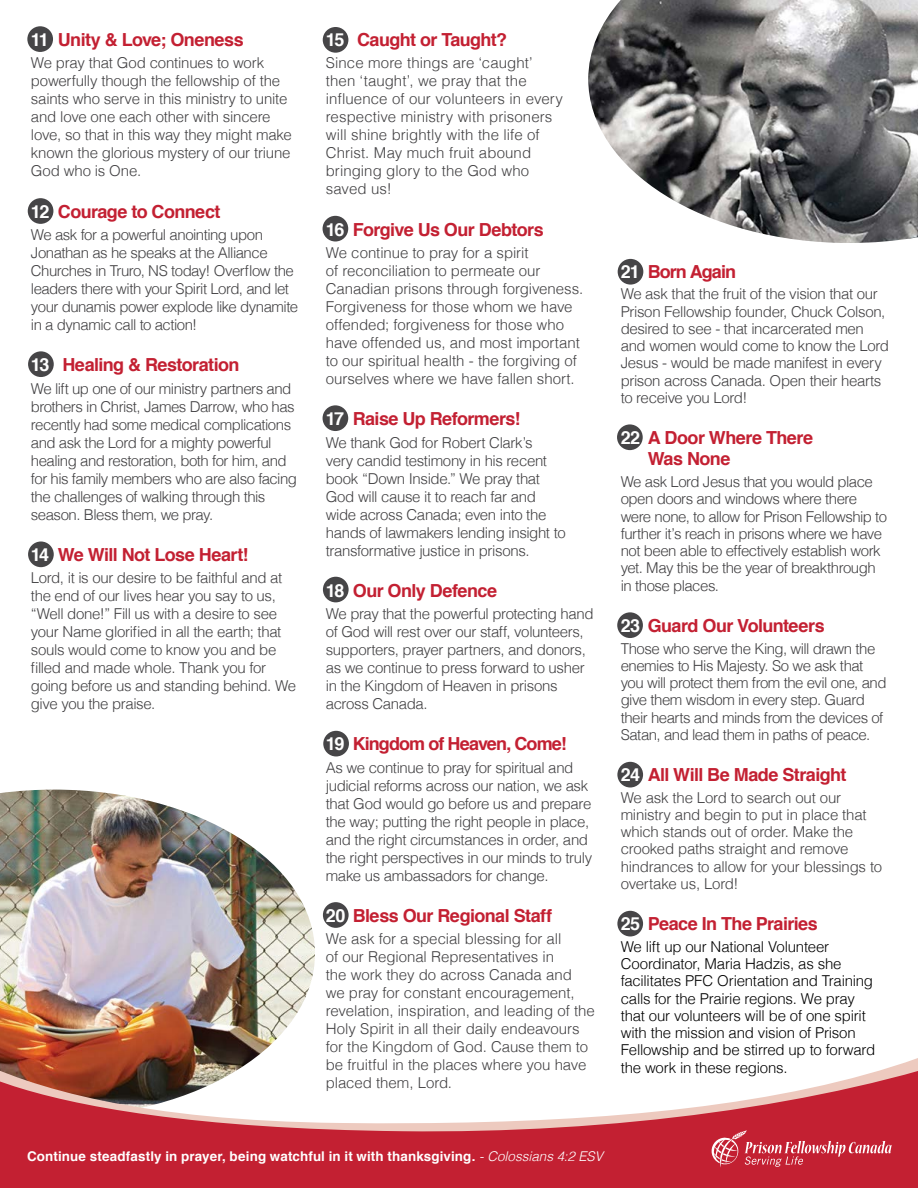
<style>
.page{position:relative;width:918px;height:1188px;background:#fff}
.page>*{position:absolute;margin:0;border:0;box-sizing:border-box;transform-origin:0 0}
.t1{font:700 18px/21.6px "Helvetica";letter-spacing:-.03em;color:#c32032}
.t2{font:700 18px "Helvetica";letter-spacing:-.05em;color:#c32032}
.t3{font:300 15px/18px "Helvetica";letter-spacing:-.025em;color:#414042}
.t4{font:300 15px/18px "Helvetica";letter-spacing:-.005em;color:#414042}
.t5{font:300 15px/17.2px "Helvetica";letter-spacing:-.015em;color:#000}
.t6{font:300 15px/18px "Helvetica";letter-spacing:.005em;color:#414042}
.t7{font:700 13.35px "Helvetica";letter-spacing:.01em;color:#fff}
.s1{color:#fff}
.s2{font-weight:300;font-style:italic}
</style>
<div class="page">
<div style="left:28px;top:351px;width:26px;height:26px;background:#464547;border-radius:50%"></div>
<div style="left:28px;top:541px;width:26px;height:26px;background:#464547;border-radius:50%"></div>
<div style="left:27px;top:26px;width:26px;height:26px;background:#464547;border-radius:50%"></div>
<div style="left:28px;top:198px;width:25px;height:26px;background:#464547;border-radius:50%"></div>
<div style="left:323px;top:731px;width:26px;height:25px;background:#464547;border-radius:50%"></div>
<div style="left:617px;top:612px;width:26px;height:26px;background:#464547;border-radius:50%"></div>
<div style="left:617px;top:762px;width:26px;height:26px;background:#464547;border-radius:50%"></div>
<div style="left:617px;top:424px;width:26px;height:26px;background:#464547;border-radius:50%"></div>
<div style="left:618px;top:259px;width:25px;height:26px;background:#464547;border-radius:50%"></div>
<div style="left:323px;top:577px;width:26px;height:25px;background:#464547;border-radius:50%"></div>
<div style="left:323px;top:405px;width:25px;height:26px;background:#464547;border-radius:50%"></div>
<div style="left:323px;top:216px;width:25px;height:26px;background:#464547;border-radius:50%"></div>
<div style="left:323px;top:27px;width:25px;height:26px;background:#464547;border-radius:50%"></div>
<img style="left:588px;top:0;width:330px;height:243px">
<img style="left:0;top:790px;width:174px;height:18px">
<img style="left:0;top:808px;width:918px;height:380px">
<svg style="left:710px;top:1131px;width:182px;height:37px;background:#cb4150"></svg>
<p class="t1" style="left:31px;top:29px;width:214px"><span class="s1">11</span> Unity &amp; Love; Oneness</p>
<p class="t3" style="left:31px;top:53px;width:263px">We pray that God continues to work powerfully though the fellowship of the saints who serve in this ministry to unite and love one each other with sincere love, so that in this way they might make known the glorious mystery of our triune God who is One.</p>
<p class="t1" style="left:31px;top:201px;width:191px"><span class="s1">12</span> Courage to Connect</p>
<p class="t3" style="left:31px;top:225px;width:269px">We ask for a powerful anointing upon Jonathan as he speaks at the Alliance Churches in Truro, NS today! Overflow the leaders there with your Spirit Lord, and let your dunamis power explode like dynamite in a dynamic call to action!</p>
<p class="t1" style="left:31px;top:354px;width:210px"><span class="s1">13</span> Healing &amp; Restoration</p>
<p class="t3" style="left:31px;top:378px;width:268px">We lift up one of our ministry partners and brothers in Christ, James Darrow, who has recently had some medical complications and ask the Lord for a mighty powerful healing and restoration, both for him, and for his family members who are also facing the challenges of walking through this season. Bless them, we pray.</p>
<p class="t1" style="left:31px;top:544px;width:219px"><span class="s1">14</span> We Will Not Lose Heart!</p>
<p class="t3" style="left:31px;top:568px;width:267px">Lord, it is our desire to be faithful and at the end of our lives hear you say to us, “Well done!” Fill us with a desire to see your Name glorified in all the earth; that souls would come to know you and be filled and made whole. Thank you for going before us and standing behind. We give you the praise.</p>
<p class="t1" style="left:326px;top:29px;width:183px"><span class="s1">15</span> Caught or Taught?</p>
<p class="t6" style="left:326px;top:53px;width:239px">Since more things are ‘caught’ then ‘taught’, we pray that the influence of our volunteers in every respective ministry with prisoners will shine brightly with the life of<br>Christ. May much fruit abound bringing glory to the God who saved us!</p>
<p class="t1" style="left:326px;top:219px;width:219px"><span class="s1">16</span> Forgive Us Our Debtors</p>
<p class="t4" style="left:326px;top:243px;width:259px">We continue to pray for a spirit<br>of reconciliation to permeate our Canadian prisons through forgiveness.<br>Forgiveness for those whom we have offended; forgiveness for those who have offended us, and most important to our spiritual health - the forgiving of ourselves where we have fallen short.</p>
<p class="t1" style="left:326px;top:408px;width:196px"><span class="s1">17</span> Raise Up Reformers!</p>
<p class="t3" style="left:326px;top:432px;width:241px">We thank God for Robert Clark’s<br>very candid testimony in his recent book “Down Inside.” We pray that God will cause it to reach far and wide across Canada; even into the hands of lawmakers lending insight to transformative justice in prisons.</p>
<p class="t1" style="left:326px;top:580px;width:173px"><span class="s1">18</span> Our Only Defence</p>
<p class="t3" style="left:326px;top:604px;width:269px">We pray that the powerful protecting hand of God will rest over our staff, volunteers, supporters, prayer partners, and donors, as we continue to press forward to usher in the Kingdom of Heaven in prisons across Canada.</p>
<p class="t2" style="left:326px;top:729px;width:242px"><span class="s1">19</span> Kingdom of Heaven, Come!</p>
<p class="t3" style="left:326px;top:757px;width:268px">As we continue to pray for spiritual and judicial reforms across our nation, we ask that God would go before us and prepare the way; putting the right people in place, and the right circumstances in order, and the right perspectives in our minds to truly make us ambassadors for change.</p>
<p class="t1" style="left:326px;top:905px;width:228px"><span class="s1">20</span> Bless Our Regional Staff</p>
<p class="t4" style="left:326px;top:929px;width:271px">We ask for a special blessing for all<br>of our Regional Representatives in<br>the work they do across Canada and<br>we pray for constant encouragement, revelation, inspiration, and leading of the Holy Spirit in all their daily endeavours for the Kingdom of God. Cause them to be fruitful in the places where you have placed them, Lord.</p>
<p class="t2" style="left:621px;top:257px;width:117px"><span class="s1">21</span> Born Again</p>
<p class="t3" style="left:621px;top:284px;width:270px;line-height:17.2px">We ask that the fruit of the vision that our Prison Fellowship founder, Chuck Colson, desired to see - that incarcerated men and women would come to know the Lord Jesus - would be made manifest in every prison across Canada. Open their hearts to receive you Lord!</p>
<p class="t1" style="left:648px;top:427px;width:167px;text-indent:-27px"><span class="s1">22</span> A Door Where There<br>Was None</p>
<p class="t3" style="left:621px;top:472px;width:268px;line-height:17.2px">We ask Lord Jesus that you would place open doors and windows where there were none, to allow for Prison Fellowship to further it’s reach in prisons where we have not been able to effectively establish work yet. May this be the year of breakthrough in those places.</p>
<p class="t1" style="left:621px;top:615px;width:205px"><span class="s1">23</span> Guard Our Volunteers</p>
<p class="t3" style="left:621px;top:639px;width:267px;line-height:17.2px">Those who serve the King, will drawn the enemies to His Majesty. So we ask that you will protect them from the evil one, and give them wisdom in every step. Guard their hearts and minds from the devices of Satan, and lead them in paths of peace.</p>
<p class="t1" style="left:621px;top:764px;width:227px"><span class="s1">24</span> All Will Be Made Straight</p>
<p class="t3" style="left:621px;top:788px;width:263px;line-height:17.2px">We ask the Lord to search out our ministry and begin to put in place that which stands out of order. Make the crooked paths straight and remove hindrances to allow for your blessings to overtake us, Lord!</p>
<p class="t1" style="left:621px;top:913px;width:199px"><span class="s1">25</span> Peace In The Prairies</p>
<p class="t5" style="left:621px;top:937px;width:256px">We lift up our National Volunteer Coordinator, Maria Hadzis, as she facilitates PFC Orientation and Training calls for the Prairie regions. We pray that our volunteers will be of one spirit with the mission and vision of Prison Fellowship and be stirred up to forward the work in these regions.</p>
<p class="t7" style="left:27px;top:1145px;width:577px">Continue steadfastly in prayer, being watchful in it with thanksgiving. <span class="s2">- Colossians 4:2 ESV</span></p>
</div>
